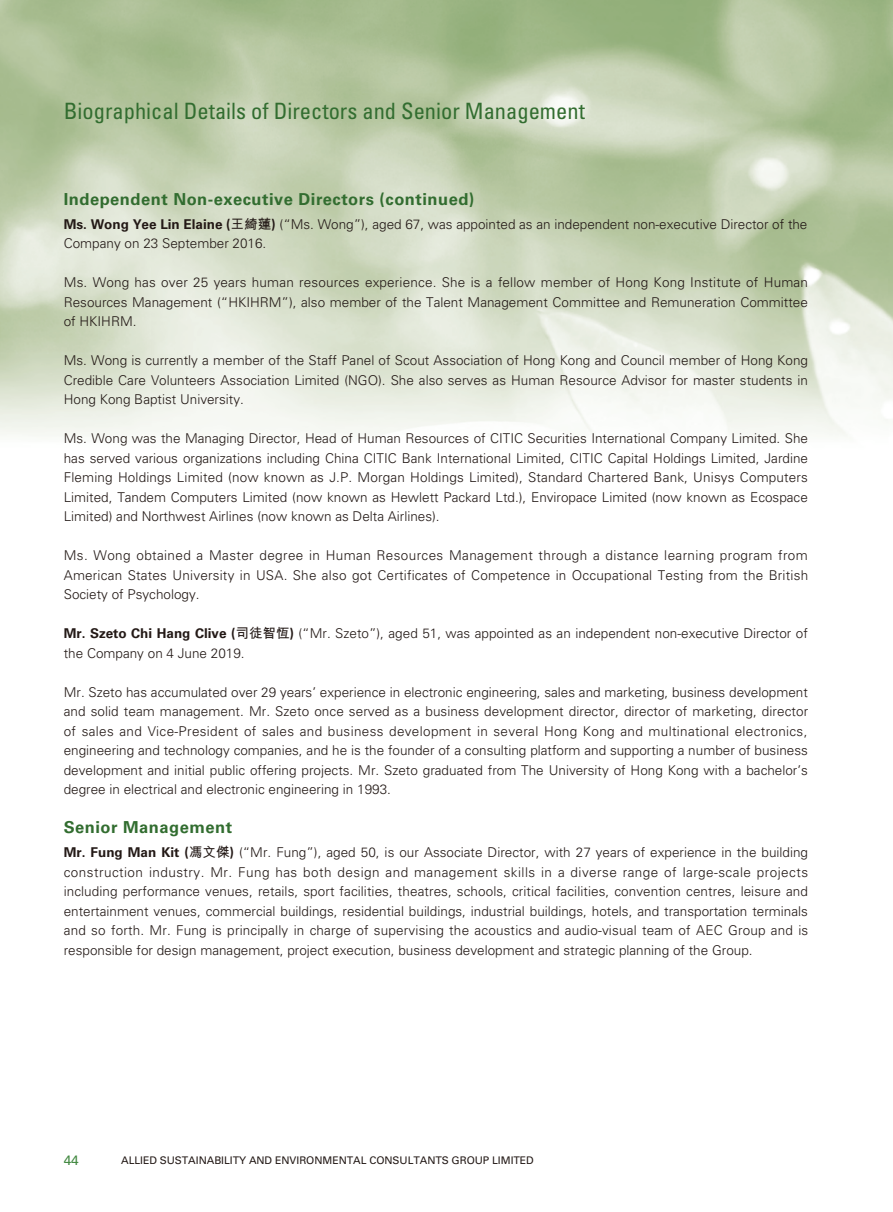
<style>
.page{position:relative;width:893px;height:1212px;background:#fff}
.page>*{position:absolute;margin:0;border:0;box-sizing:border-box;transform-origin:0 0}
.t1{font:condensed 22.5px "Univers LT Std";color:#326d30}
.t2{font:700 16.5px "Univers LT Std";letter-spacing:.03em;color:#326d30}
.t3{font:300 13.5px/19.5px "Univers LT Std";color:#231916;text-align:justify}
.t4{font:13.5px "Univers LT Std";color:#418840}
.t5{font:10.5px "Univers LT Std";letter-spacing:-.005em;color:#231916}
.s1{font-weight:700}
.s2{font-family:"M Hei HK";font-weight:700}
</style>
<div class="page">
<h1 class="t1" style="left:64px;top:96px;width:523px">Biographical Details of Directors and Senior Management</h1>
<p class="t2" style="left:64px;top:190px;width:412px">Independent Non-executive Directors (continued)</p>
<p class="t3" style="left:64px;top:214px;width:745px"><span class="s1">Ms. Wong Yee Lin Elaine (</span><span class="s2">王綺蓮</span><span class="s1">)</span> (“Ms. Wong”), aged 67, was appointed as an independent non-executive Director of the<br>Company on 23 September 2016.</p>
<p class="t3" style="left:64px;top:273px;width:746px">Ms. Wong has over 25 years human resources experience. She is a fellow member of Hong Kong Institute of Human Resources Management (“HKIHRM”), also member of the Talent Management Committee and Remuneration Committee of HKIHRM.</p>
<p class="t3" style="left:64px;top:351px;width:746px">Ms. Wong is currently a member of the Staff Panel of Scout Association of Hong Kong and Council member of Hong Kong Credible Care Volunteers Association Limited (NGO). She also serves as Human Resource Advisor for master students in Hong Kong Baptist University.</p>
<p class="t3" style="left:64px;top:429px;width:746px">Ms. Wong was the Managing Director, Head of Human Resources of CITIC Securities International Company Limited. She has served various organizations including China CITIC Bank International Limited, CITIC Capital Holdings Limited, Jardine Fleming Holdings Limited (now known as J.P. Morgan Holdings Limited), Standard Chartered Bank, Unisys Computers Limited, Tandem Computers Limited (now known as Hewlett Packard Ltd.), Enviropace Limited (now known as Ecospace Limited) and Northwest Airlines (now known as Delta Airlines).</p>
<p class="t3" style="left:64px;top:546px;width:746px">Ms. Wong obtained a Master degree in Human Resources Management through a distance learning program from American States University in USA. She also got Certificates of Competence in Occupational Testing from the British Society of Psychology.</p>
<p class="t3" style="left:64px;top:624px;width:746px"><span class="s1">Mr. Szeto Chi Hang Clive (</span><span class="s2">司徒智恆</span><span class="s1">)</span> (“Mr. Szeto”), aged 51, was appointed as an independent non-executive Director of the Company on 4 June 2019.</p>
<p class="t3" style="left:64px;top:682px;width:746px">Mr. Szeto has accumulated over 29 years’ experience in electronic engineering, sales and marketing, business development and solid team management. Mr. Szeto once served as a business development director, director of marketing, director of sales and Vice-President of sales and business development in several Hong Kong and multinational electronics, engineering and technology companies, and he is the founder of a consulting platform and supporting a number of business development and initial public offering projects. Mr. Szeto graduated from The University of Hong Kong with a bachelor’s degree in electrical and electronic engineering in 1993.</p>
<p class="t2" style="left:64px;top:818px;width:170px">Senior Management</p>
<p class="t3" style="left:64px;top:843px;width:746px"><span class="s1">Mr. Fung Man Kit (</span><span class="s2">馮文傑</span><span class="s1">)</span> (“Mr. Fung”), aged 50, is our Associate Director, with 27 years of experience in the building construction industry. Mr. Fung has both design and management skills in a diverse range of large-scale projects including performance venues, retails, sport facilities, theatres, schools, critical facilities, convention centres, leisure and entertainment venues, commercial buildings, residential buildings, industrial buildings, hotels, and transportation terminals and so forth. Mr. Fung is principally in charge of supervising the acoustics and audio-visual team of AEC Group and is responsible for design management, project execution, business development and strategic planning of the Group.</p>
<p class="t4" style="left:64px;top:1152px;width:17px">44</p>
<p class="t5" style="left:121px;top:1154px;width:414px">ALLIED SUSTAINABILITY AND ENVIRONMENTAL CONSULTANTS GROUP LIMITED</p>
</div>
